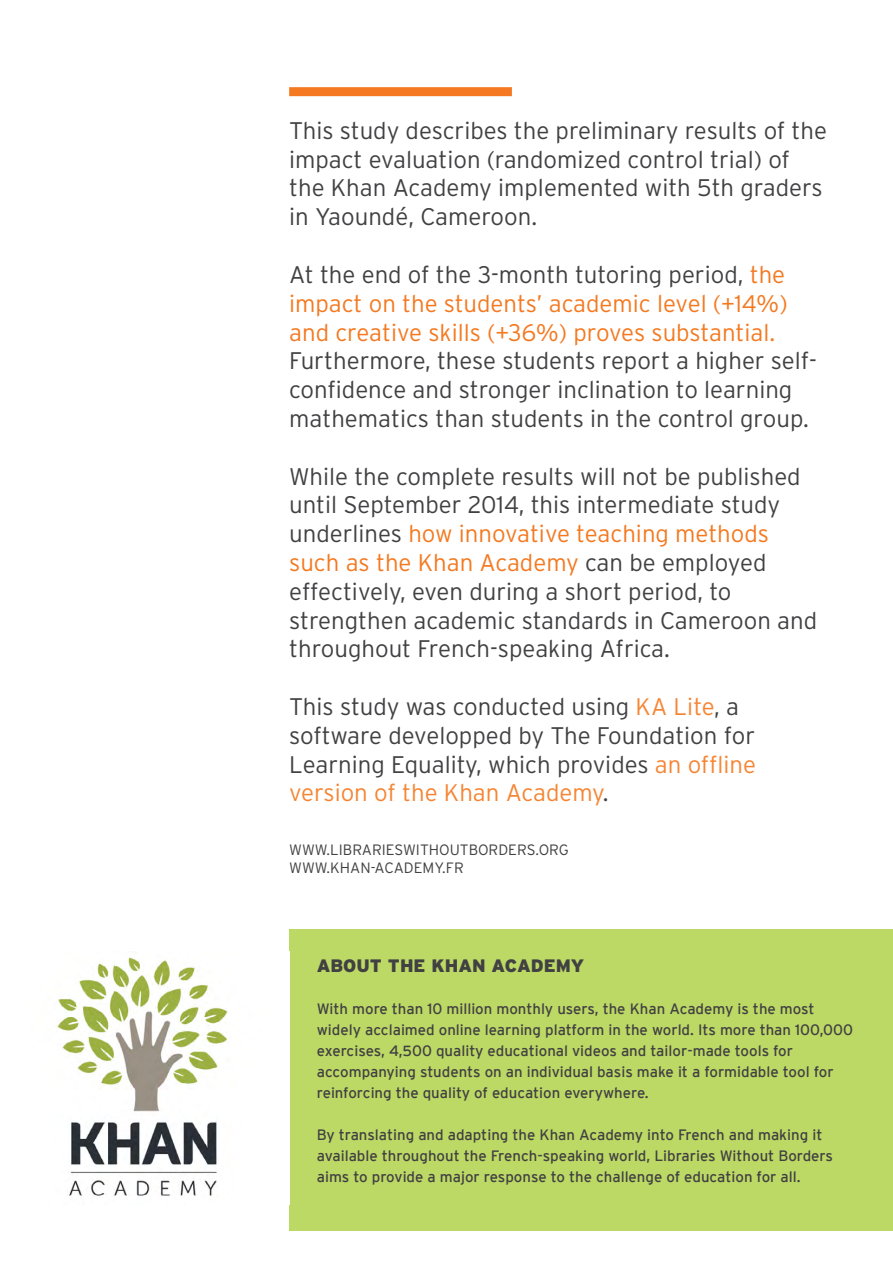
<style>
.page{position:relative;width:893px;height:1263px;background:#fff}
.page>*{position:absolute;margin:0;border:0;box-sizing:border-box;transform-origin:0 0}
.t1{font:300 24px/28.8px "Interstate";color:#414042}
.t2{font:900 18px "Interstate";color:#414042}
.t3{font:15px/21px "Interstate";color:#414042}
.t4{font:300 15px "Interstate";color:#414042}
.s1{color:#f47920}
.s2{color:#f68533}
</style>
<div class="page">
<div style="left:289px;top:930px;width:604px;height:301px;background:#bdd965"></div>
<div style="left:289px;top:87px;width:223px;height:9px;background:#f47920"></div>
<img style="left:54px;top:953px;width:174px;height:243px">
<p class="t1" style="left:289px;top:116px;width:539px">This study describes the preliminary results of the impact evaluation (randomized control trial) of the Khan Academy implemented with 5th graders in Yaoundé, Cameroon.</p>
<p class="t1" style="left:289px;top:260px;width:529px">At the end of the 3-month tutoring period, <span class="s1">the impact on the students’ academic level (+14%) and creative skills (+36%) proves substantial.<br></span>Furthermore, these students report a higher self&shy;confidence and stronger inclination to learning mathematics than students in the control group.</p>
<p class="t1" style="left:289px;top:461px;width:530px">While the complete results will not be published until September 2014, this intermediate study underlines <span class="s1">how innovative teaching methods such as the Khan Academy</span> can be employed effectively, even during a short period, to strengthen academic standards in Cameroon and throughout French-speaking Africa.</p>
<p class="t1" style="left:289px;top:692px;width:468px">This study was conducted using <span class="s2">KA Lite</span>, a software developped by The Foundation for Learning Equality, which provides <span class="s2">an offline version of the Khan Academy</span>.</p>
<p class="t4" style="left:289px;top:842px;width:281px">WWW.LIBRARIESWITHOUTBORDERS.ORG</p>
<p class="t4" style="left:289px;top:860px;width:176px">WWW.KHAN-ACADEMY.FR</p>
<p class="t2" style="left:317px;top:955px;width:269px">ABOUT THE KHAN ACADEMY</p>
<p class="t3" style="left:317px;top:998px;width:538px">With more than 10 million monthly users, the Khan Academy is the most widely acclaimed online learning platform in the world. Its more than 100,000 exercises, 4,500 quality educational videos and tailor-made tools for accompanying students on an individual basis make it a formidable tool for reinforcing the quality of education everywhere.</p>
<p class="t3" style="left:317px;top:1124px;width:518px">By translating and adapting the Khan Academy into French and making it available throughout the French-speaking world, Libraries Without Borders aims to provide a major response to the challenge of education for all.</p>
</div>
